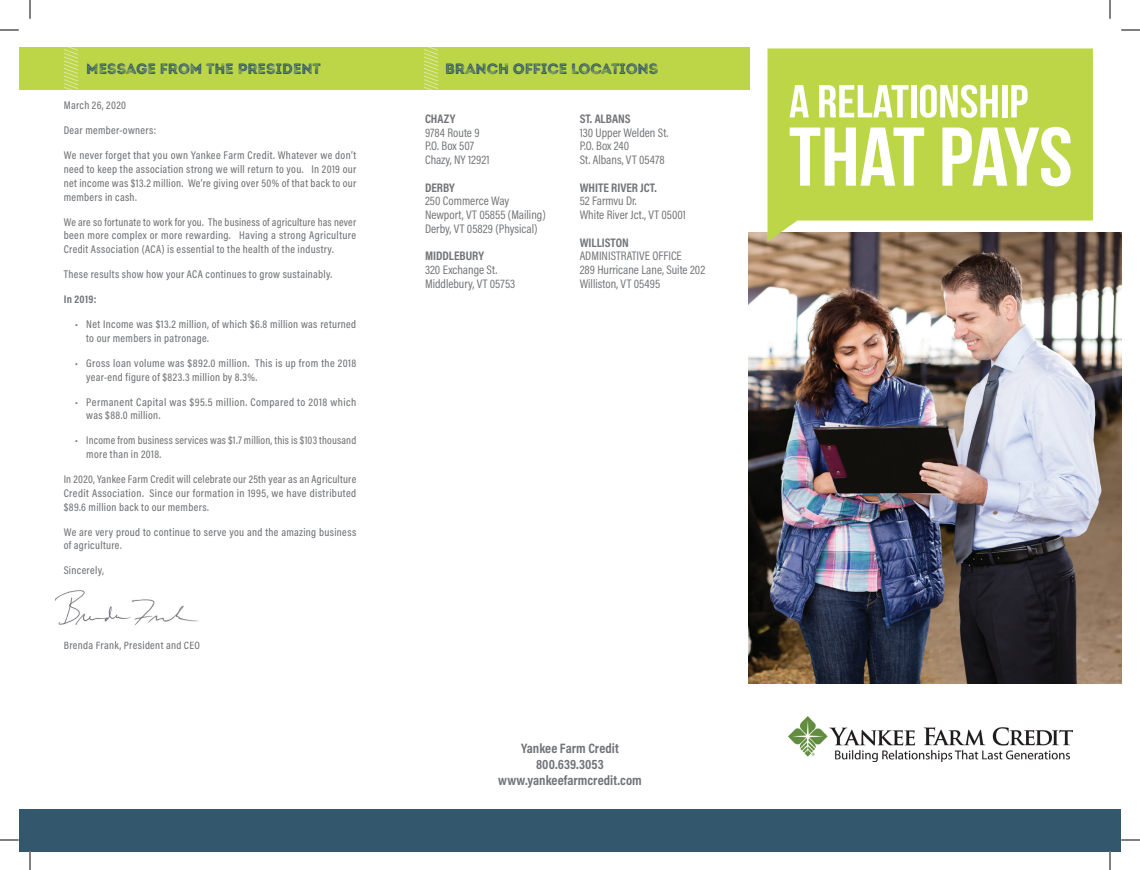
<style>
.page{position:relative;width:1140px;height:870px;background:#fff}
.page>*{position:absolute;margin:0;border:0;box-sizing:border-box;transform-origin:0 0}
.t1{font:700 83.12px "Bebas Neue";letter-spacing:-.01em;color:#fff;scale:1.08 1}
.t2{font:700 46.12px "Bebas Neue";color:#fff;scale:1.08 1}
.t3{font:15px "Intro Rust G Base 2 Line";letter-spacing:-.005em;color:#33576c}
.t4{font:700 13.75px/16.2px "Acumin Pro Cond";letter-spacing:.005em;color:#727477;text-align:center}
.t5{font:12.5px "Acumin Pro Cond";color:#727477}
.t6{font:700 12.5px "Acumin Pro Cond";color:#727477}
.t7{font:500 11.25px/13.8px "Acumin Pro Cond";letter-spacing:.03em;color:#727477}
.t8{font:700 11.25px "Acumin Pro Cond";letter-spacing:.03em;color:#727477}
</style>
<div class="page">
<div style="left:19px;top:47px;width:731px;height:43px;background:#bcd648"></div>
<div style="left:19px;top:809px;width:1102px;height:42px;background:#33576c"></div>
<svg style="left:0;top:30px;width:19px;height:1px"></svg>
<svg style="left:1121px;top:30px;width:19px;height:1px"></svg>
<svg style="left:0;top:839px;width:19px;height:2px"></svg>
<svg style="left:1121px;top:840px;width:19px;height:1px"></svg>
<svg style="left:30px;top:0;width:1px;height:19px"></svg>
<svg style="left:29px;top:851px;width:2px;height:19px"></svg>
<svg style="left:1110px;top:0;width:1px;height:19px"></svg>
<svg style="left:1109px;top:851px;width:2px;height:19px"></svg>
<svg style="left:64px;top:47px;width:14px;height:43px"></svg>
<svg style="left:424px;top:47px;width:14px;height:43px"></svg>
<img style="left:749px;top:232px;width:372px;height:451px">
<svg style="left:768px;top:48px;width:325px;height:194px;background:#bcd253"></svg>
<img style="left:55px;top:590px;width:144px;height:35px">
<img style="left:64px;top:641px;width:135px;height:2px">
<img style="left:788px;top:716px;width:284px;height:45px">
<p class="t3" style="left:86px;top:59px;width:236px">MESSAGE FROM THE PRESIDENT</p>
<p class="t3" style="left:445px;top:59px;width:215px">BRANCH OFFICE LOCATIONS</p>
<p class="t7" style="left:64px;top:98px;width:64px">March 26, 2020</p>
<h5 class="t6" style="left:425px;top:110px;width:32px">CHAZY</h5>
<h5 class="t6" style="left:580px;top:110px;width:52px">ST. ALBANS</h5>
<p class="t7" style="left:64px;top:123px;width:94px">Dear member-owners:</p>
<p class="t5" style="left:425px;top:124px;width:56px">9784 Route 9</p>
<p class="t5" style="left:580px;top:124px;width:90px">130 Upper Welden St.</p>
<p class="t5" style="left:425px;top:138px;width:51px">P.O. Box 507</p>
<p class="t5" style="left:580px;top:138px;width:51px">P.O. Box 240</p>
<p class="t7" style="left:64px;top:148px;width:294px">We never forget that you own Yankee Farm Credit. Whatever we don’t</p>
<p class="t5" style="left:425px;top:152px;width:66px">Chazy, NY 12921</p>
<p class="t5" style="left:580px;top:152px;width:87px">St. Albans, VT 05478</p>
<p class="t7" style="left:64px;top:162px;width:294px">need to keep the association strong we will return to you. In 2019 our net income was $13.2 million. We’re giving over 50% of that back to our</p>
<h5 class="t6" style="left:425px;top:179px;width:31px">DERBY</h5>
<h5 class="t6" style="left:580px;top:179px;width:79px">WHITE RIVER JCT.</h5>
<p class="t7" style="left:64px;top:190px;width:75px">members in cash.</p>
<p class="t5" style="left:425px;top:193px;width:86px">250 Commerce Way</p>
<p class="t5" style="left:580px;top:193px;width:59px">52 Farmvu Dr.</p>
<p class="t5" style="left:425px;top:207px;width:122px">Newport, VT 05855 (Mailing)</p>
<p class="t5" style="left:580px;top:207px;width:108px">White River Jct., VT 05001</p>
<p class="t7" style="left:64px;top:215px;width:294px">We are so fortunate to work for you. The business of agriculture has never</p>
<p class="t5" style="left:425px;top:220px;width:114px">Derby, VT 05829 (Physical)</p>
<p class="t7" style="left:64px;top:228px;width:294px">been more complex or more rewarding. Having a strong Agriculture</p>
<h5 class="t6" style="left:580px;top:234px;width:51px">WILLISTON</h5>
<p class="t7" style="left:64px;top:242px;width:272px">Credit Association (ACA) is essential to the health of the industry.</p>
<p class="t6" style="left:425px;top:248px;width:61px">MIDDLEBURY</p>
<p class="t5" style="left:580px;top:248px;width:104px">ADMINISTRATIVE OFFICE</p>
<p class="t5" style="left:425px;top:262px;width:74px">320 Exchange St.</p>
<p class="t5" style="left:580px;top:262px;width:127px">289 Hurricane Lane, Suite 202</p>
<p class="t7" style="left:64px;top:267px;width:270px">These results show how your ACA continues to grow sustainably.</p>
<p class="t5" style="left:425px;top:275px;width:92px">Middlebury, VT 05753</p>
<p class="t5" style="left:580px;top:275px;width:82px">Williston, VT 05495</p>
<h5 class="t8" style="left:64px;top:292px;width:34px">In 2019:</h5>
<p class="t7" style="left:86px;top:317px;width:272px;text-indent:-11px">• Net Income was $13.2 million, of which $6.8 million was returned to our members in patronage.</p>
<p class="t7" style="left:86px;top:356px;width:271px;text-indent:-11px">• Gross loan volume was $892.0 million. This is up from the 2018 year-end figure of $823.3 million by 8.3%.</p>
<p class="t7" style="left:86px;top:395px;width:271px;text-indent:-11px">• Permanent Capital was $95.5 million. Compared to 2018 which was $88.0 million.</p>
<p class="t7" style="left:86px;top:433px;width:271px;text-indent:-11px">• Income from business services was $1.7 million, this is $103 thousand more than in 2018.</p>
<p class="t7" style="left:64px;top:472px;width:294px;text-align:justify">In 2020, Yankee Farm Credit will celebrate our 25th year as an Agriculture Credit Association. Since our formation in 1995, we have distributed $89.6 million back to our members.</p>
<p class="t7" style="left:64px;top:525px;width:294px">We are very proud to continue to serve you and the amazing business of agriculture.</p>
<p class="t7" style="left:64px;top:563px;width:42px">Sincerely,</p>
<p class="t7" style="left:64px;top:638px;width:138px">Brenda Frank, President and CEO</p>
<p class="t4" style="left:498px;top:740px;width:145px">Yankee Farm Credit<br>800.639.3053 www.yankeefarmcredit.com</p>
<h1 class="t2" style="left:789px;top:76px;width:223px">A RELATIONSHIP</h1>
<h1 class="t1" style="left:789px;top:111px;width:264px">THAT PAYS</h1>
</div>
